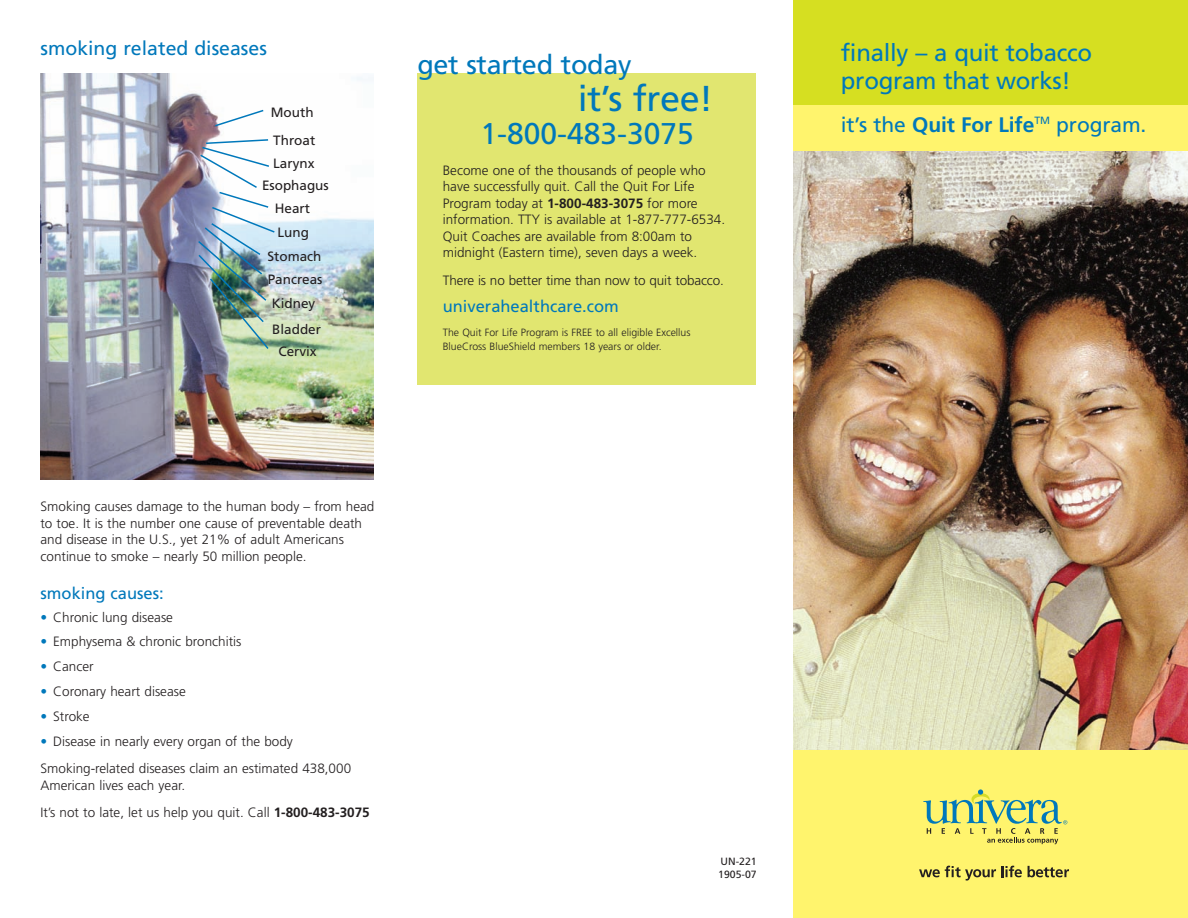
<style>
.page{position:relative;width:1188px;height:918px;background:#fff}
.page>*{position:absolute;margin:0;border:0;box-sizing:border-box;transform-origin:0 0}
.t1{font:36px "Frutiger";letter-spacing:-.01em;color:#0078bb}
.t2{font:30px "Frutiger";color:#0078bb}
.t3{font:27px "Frutiger";letter-spacing:-.01em;color:#0078bb}
.t4{font:24px/28.5px "Frutiger";letter-spacing:-.01em;color:#0078bb}
.t5{font:21px "Frutiger";letter-spacing:-.005em;color:#0078bb}
.t6{font:19.5px "Frutiger";color:#0078bb}
.t7{font:16.5px "Frutiger";color:#0078bb}
.t8{font:300 13.5px/16.5px "Frutiger";color:#231f20}
.t9{font:13.5px/23.4px "Frutiger";color:#231f20;text-align:center}
.t10{font:300 10.5px/13.5px "Frutiger";color:#231f20}
.t11{font:10.5px/12.6px "Frutiger";color:#231f20}
.s1{font-weight:700}
.s2{color:#0078bb}
</style>
<div class="page">
<img style="left:794px;top:151px;width:394px;height:599px">
<div style="left:794px;top:750px;width:394px;height:168px;background:#fff46d"></div>
<div style="left:417px;top:74px;width:339px;height:311px;background:#e1e670"></div>
<div style="left:794px;top:0;width:394px;height:107px;background:#d6df21"></div>
<svg style="left:919px;top:866px;width:103px;height:15px"></svg>
<svg style="left:1028px;top:866px;width:41px;height:11px"></svg>
<svg style="left:923px;top:789px;width:144px;height:55px"></svg>
<div style="left:794px;top:106px;width:394px;height:45px;background:#fff46d"></div>
<img style="left:40px;top:74px;width:333px;height:406px">
<svg style="left:214px;top:109px;width:51px;height:19px"></svg>
<img style="left:197px;top:138px;width:79px;height:213px">
<h3 class="t6" style="left:40px;top:40px;width:228px">smoking related diseases</h3>
<p class="t9" style="left:271px;top:101px;width:44px">Mouth</p>
<p class="t9" style="left:273px;top:129px;width:44px">Throat</p>
<p class="t9" style="left:262px;top:175px;width:68px">Esophagus<br>Heart<br>Lung</p>
<p class="t9" style="left:268px;top:268px;width:56px;line-height:24px;text-align:left">Pancreas<br>Kidney</p>
<p class="t9" style="left:272px;top:319px;width:50px;line-height:22.4px">Bladder<br>Cervix</p>
<p class="t9" style="left:273px;top:153px;width:43px">Larynx</p>
<p class="t9" style="left:267px;top:246px;width:55px">Stomach</p>
<h3 class="t3" style="left:417px;top:54px;width:216px">get started today</h3>
<h1 class="t1" style="left:578px;top:84px;width:137px">it’s free!</h1>
<h2 class="t2" style="left:480px;top:121px;width:215px">1-800-483-3075</h2>
<p class="t8" style="left:443px;top:163px;width:284px">Become one of the thousands of people who have successfully quit. Call the Quit For Life Program today at <span class="s1">1-800-483-3075</span> for more information. TTY is available at 1-877-777-6534.<br>Quit Coaches are available from 8:00am to midnight (Eastern time), seven days a week.</p>
<p class="t8" style="left:443px;top:273px;width:283px">There is no better time than now to quit tobacco.</p>
<p class="t7" style="left:443px;top:300px;width:178px">univerahealthcare.com</p>
<p class="t10" style="left:443px;top:327px;width:249px">The Quit For Life Program is FREE to all eligible Excellus<br>BlueCross BlueShield members 18 years or older.</p>
<p class="t8" style="left:40px;top:499px;width:335px">Smoking causes damage to the human body – from head to toe. It is the number one cause of preventable death and disease in the U.S., yet 21% of adult Americans continue to smoke – nearly 50 million people.</p>
<p class="t7" style="left:40px;top:586px;width:125px">smoking causes:</p>
<p class="t8" style="left:40px;top:610px;width:134px"><span class="s2">•</span> Chronic lung disease</p>
<p class="t8" style="left:40px;top:635px;width:202px"><span class="s2">•</span> Emphysema &amp; chronic bronchitis</p>
<p class="t8" style="left:40px;top:659px;width:55px"><span class="s2">•</span> Cancer</p>
<p class="t8" style="left:40px;top:684px;width:147px"><span class="s2">•</span> Coronary heart disease</p>
<p class="t8" style="left:40px;top:709px;width:51px"><span class="s2">•</span> Stroke</p>
<p class="t8" style="left:40px;top:729px;width:312px;line-height:27.3px"><span class="s2">•</span> Disease in nearly every organ of the body<br>Smoking-related diseases claim an estimated 438,000</p>
<p class="t8" style="left:40px;top:772px;width:331px;line-height:27.3px">American lives each year.<br>It’s not to late, let us help you quit. Call <span class="s1">1-800-483-3075</span></p>
<p class="t11" style="left:718px;top:856px;width:40px">UN-221<br>1905-07</p>
<h3 class="t4" style="left:841px;top:40px;width:253px">finally – a quit tobacco program that works!</h3>
<h3 class="t5" style="left:841px;top:116px;width:307px">it’s the <span class="s1">Quit For Life</span><sup>TM</sup> program.</h3>
</div>
